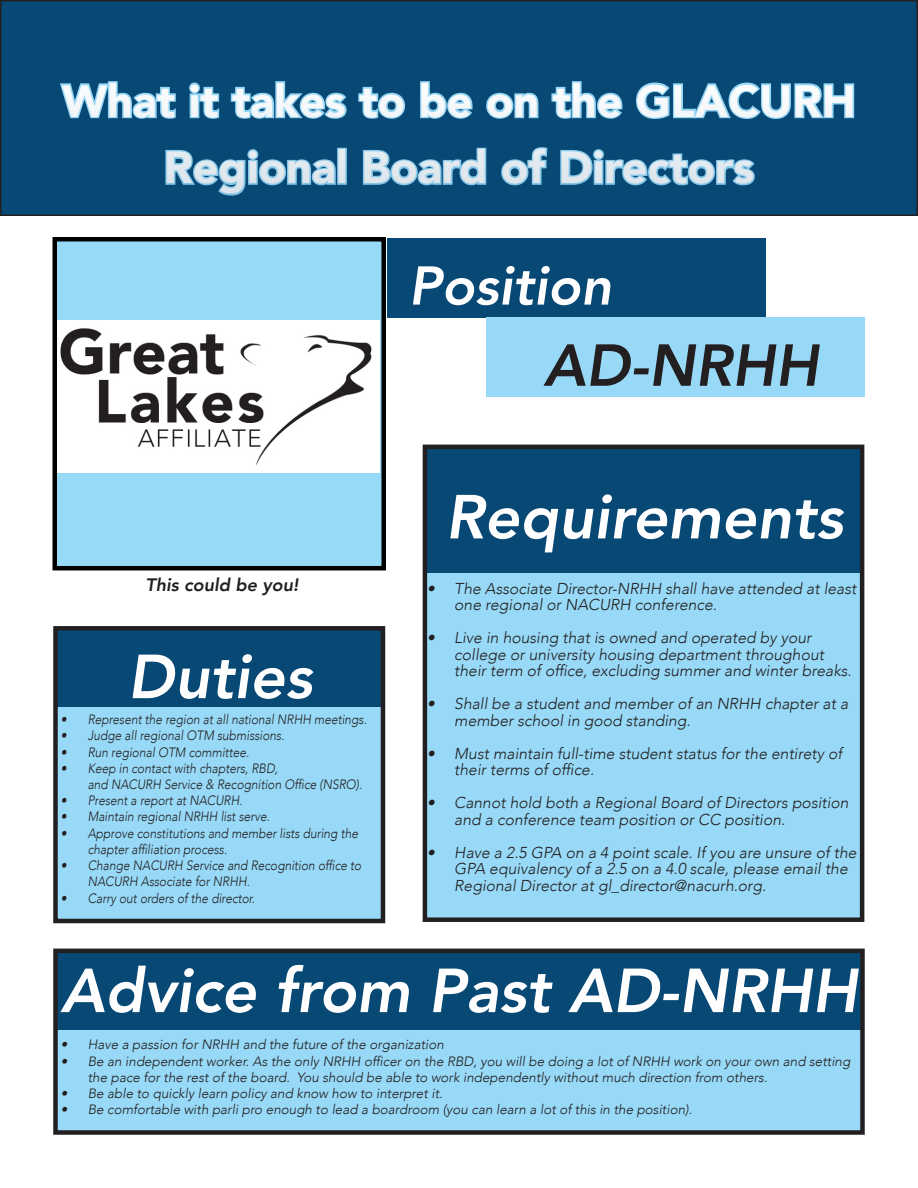
<style>
.page{position:relative;width:918px;height:1188px;background:#fff}
.page>*{position:absolute;margin:0;border:0;box-sizing:border-box;transform-origin:0 0}
.t1{font:italic 800 61.5px "Avenir";color:#fff}
.t2{font:italic 800 58.5px "Avenir";color:#231f20}
.t3{font:italic 800 54px "Avenir";color:#fff}
.t4{font:900 45px/66.6px "Avenir";color:#fff;text-align:center}
.t5{font:italic 800 18px "Avenir";color:#231f20}
.t6{font:italic 300 15.75px/16.5px "Avenir";color:#231f20}
.t7{font:italic 300 13.5px/16.2px "Avenir";color:#231f20;scale:.89 1}
.t8{font:italic 300 13.5px/16.2px "Avenir";color:#231f20}
</style>
<div class="page">
<div style="left:1px;top:1px;width:916px;height:214px;background:#084875"></div>
<div style="left:0;top:0;width:918px;height:216px;border:2px solid #231f20"></div>
<svg style="left:60px;top:81px;width:116px;height:38px"></svg>
<svg style="left:189px;top:82px;width:31px;height:37px"></svg>
<svg style="left:230px;top:81px;width:117px;height:38px"></svg>
<svg style="left:358px;top:86px;width:48px;height:33px"></svg>
<svg style="left:420px;top:81px;width:53px;height:38px"></svg>
<svg style="left:486px;top:92px;width:53px;height:27px"></svg>
<svg style="left:551px;top:81px;width:72px;height:38px"></svg>
<svg style="left:636px;top:82px;width:219px;height:37px"></svg>
<svg style="left:165px;top:149px;width:171px;height:47px"></svg>
<div style="left:337px;top:148px;width:10px;height:37px;border:3px solid #97d9f7"></div>
<svg style="left:362px;top:147px;width:125px;height:39px"></svg>
<svg style="left:501px;top:147px;width:47px;height:39px"></svg>
<svg style="left:560px;top:149px;width:195px;height:37px"></svg>
<div style="left:52px;top:237px;width:334px;height:333px;background:#96daf8;border:4px solid #000"></div>
<div style="left:387px;top:238px;width:378px;height:79px;background:#084875"></div>
<div style="left:486px;top:317px;width:379px;height:80px;background:#97d9f7"></div>
<div style="left:55px;top:628px;width:329px;height:79px;background:#084875"></div>
<div style="left:55px;top:707px;width:329px;height:215px;background:#97d9f7"></div>
<div style="left:425px;top:448px;width:438px;height:130px;background:#084875"></div>
<div style="left:425px;top:573px;width:437px;height:349px;background:#97d9f7"></div>
<div style="left:55px;top:950px;width:807px;height:113px;background:#084875"></div>
<div style="left:55px;top:1030px;width:807px;height:103px;background:#97d9f7"></div>
<div style="left:423px;top:445px;width:441px;height:477px;border:4px solid #231f20"></div>
<div style="left:53px;top:626px;width:332px;height:297px;border:4px solid #231f20"></div>
<div style="left:53px;top:949px;width:812px;height:186px;border:4px solid #231f20"></div>
<img style="left:58px;top:320px;width:322px;height:152px">
<h3 class="t4" style="left:62px;top:67px;width:795px">What it takes to be on the GLACURH<br>Regional Board of Directors</h3>
<p class="t5" style="left:146px;top:574px;width:154px">This could be you!</p>
<p class="t1" style="left:128px;top:640px;width:186px">Duties</p>
<p class="t7" style="left:61px;top:711px;width:345px">• Represent the region at all national NRHH meetings.</p>
<p class="t7" style="left:61px;top:728px;width:253px">• Judge all regional OTM submissions.</p>
<p class="t7" style="left:61px;top:744px;width:213px">• Run regional OTM committee.</p>
<p class="t7" style="left:61px;top:760px;width:246px">• Keep in contact with chapters, RBD,</p>
<p class="t7" style="left:88px;top:776px;width:310px">and NACURH Service &amp; Recognition Office (NSRO).</p>
<p class="t7" style="left:61px;top:793px;width:206px">• Present a report at NACURH.</p>
<p class="t7" style="left:61px;top:809px;width:236px">• Maintain regional NRHH list serve.</p>
<p class="t7" style="left:88px;top:825px;width:305px;text-indent:-27px">• Approve constitutions and member lists during the chapter affiliation process.</p>
<p class="t7" style="left:88px;top:857px;width:309px;text-indent:-27px">• Change NACURH Service and Recognition office to<br>NACURH Associate for NRHH.</p>
<p class="t7" style="left:61px;top:890px;width:220px">• Carry out orders of the director.</p>
<p class="t3" style="left:409px;top:254px;width:204px">Position</p>
<p class="t2" style="left:543px;top:331px;width:277px">AD-NRHH</p>
<p class="t1" style="left:445px;top:481px;width:399px">Requirements</p>
<p class="t6" style="left:454px;top:580px;width:404px;text-indent:-27px">• The Associate Director-NRHH shall have attended at least one regional or NACURH conference.</p>
<p class="t6" style="left:427px;top:630px;width:386px">• Live in housing that is owned and operated by your</p>
<p class="t6" style="left:454px;top:646px;width:399px">college or university housing department throughout their term of office, excluding summer and winter breaks.</p>
<p class="t6" style="left:454px;top:696px;width:395px;text-indent:-27px">• Shall be a student and member of an NRHH chapter at a member school in good standing.</p>
<p class="t6" style="left:454px;top:745px;width:389px;text-indent:-27px">• Must maintain full-time student status for the entirety of their terms of office.</p>
<p class="t6" style="left:454px;top:795px;width:396px;text-indent:-27px">• Cannot hold both a Regional Board of Directors position and a conference team position or CC position.</p>
<p class="t6" style="left:454px;top:844px;width:404px;text-indent:-27px">• Have a 2.5 GPA on a 4 point scale. If you are unsure of the<br>GPA equivalency of a 2.5 on a 4.0 scale, please email the<br>Regional Director at gl_director@nacurh.org.</p>
<p class="t1" style="left:60px;top:954px;width:799px">Advice from Past AD-NRHH</p>
<p class="t8" style="left:61px;top:1037px;width:385px">• Have a passion for NRHH and the future of the organization</p>
<p class="t8" style="left:88px;top:1053px;width:764px;text-indent:-27px">• Be an independent worker. As the only NRHH officer on the RBD, you will be doing a lot of NRHH work on your own and setting the pace for the rest of the board. You should be able to work independently without much direction from others.</p>
<p class="t8" style="left:61px;top:1085px;width:383px">• Be able to quickly learn policy and know how to interpret it.</p>
<p class="t8" style="left:61px;top:1102px;width:633px">• Be comfortable with parli pro enough to lead a boardroom (you can learn a lot of this in the position).</p>
</div>
